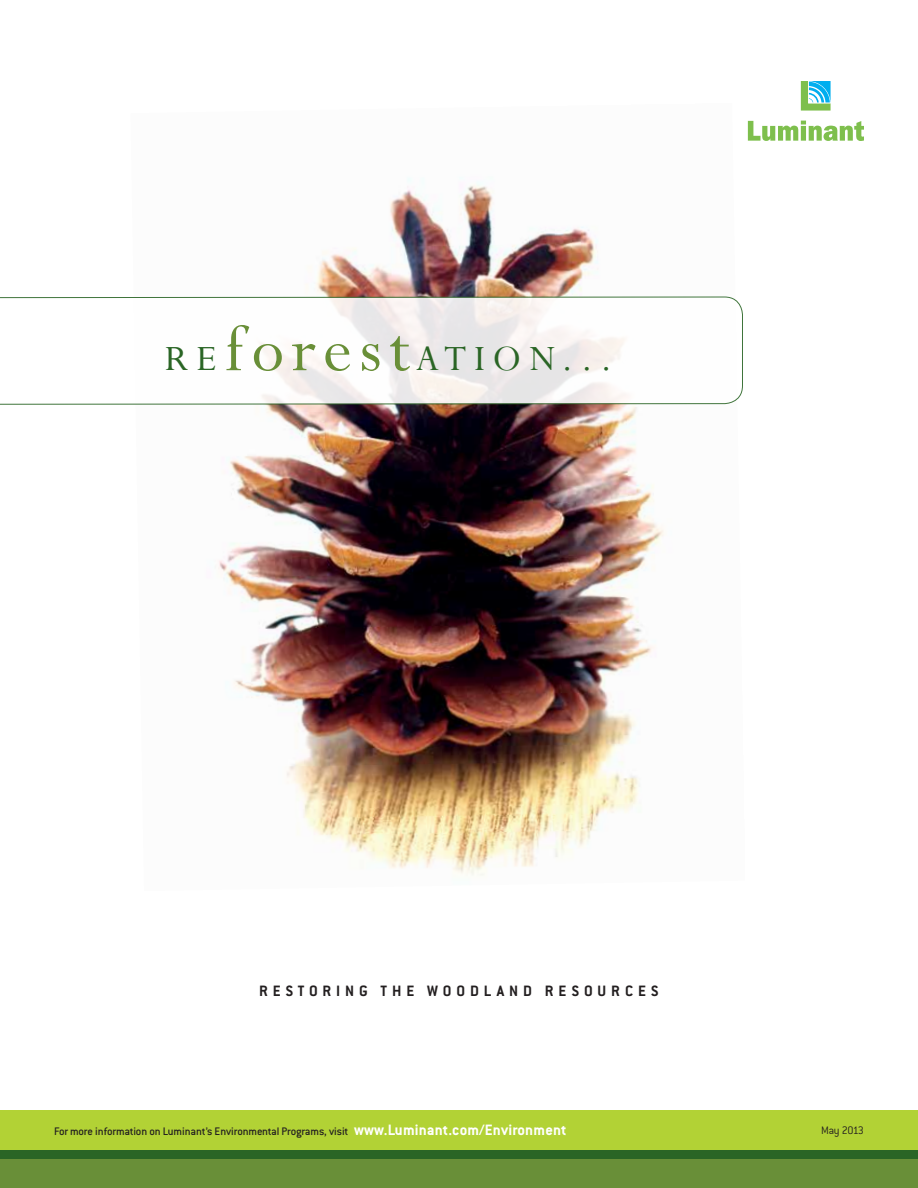
<style>
.page{position:relative;width:918px;height:1188px;background:#fff}
.page>*{position:absolute;margin:0;border:0;box-sizing:border-box;transform-origin:0 0}
.t1{font:39.75px "Perpetua";letter-spacing:.2em;color:#2a6525}
.t2{font:700 16.5px "Conduit ITC";letter-spacing:.3em;color:#231f20}
.t3{font:500 12px "Conduit ITC";letter-spacing:-.015em;color:#231f20}
.t4{font:300 12px "Conduit ITC";letter-spacing:-.035em;color:#231f20}
.s1{font-size:72px;color:#698f38}
.s2{font-weight:700;font-size:16.5px;color:#fff}
</style>
<div class="page">
<img style="left:184px;top:178px;width:545px;height:698px">
<svg style="left:0;top:297px;width:743px;height:109px"></svg>
<div style="left:0;top:1149px;width:918px;height:21px;background:#2a6525"></div>
<div style="left:0;top:1159px;width:918px;height:29px;background:#698f38"></div>
<svg style="left:748px;top:121px;width:116px;height:20px"></svg>
<svg style="left:801px;top:81px;width:30px;height:30px"></svg>
<div style="left:0;top:1110px;width:918px;height:40px;background:#b2d235"></div>
<h1 class="t1" style="left:165px;top:334px;width:449px">Re<span class="s1">forest</span>ation...</h1>
<h2 class="t2" style="left:259px;top:981px;width:401px">RESTORING THE WOODLAND RESOURCES</h2>
<p class="t3" style="left:54px;top:1124px;width:514px">For more information on Luminant’s Environmental Programs, visit <span class="s2">www.Luminant.com/Environment</span></p>
<p class="t4" style="left:821px;top:1124px;width:44px">May 2013</p>
</div>
